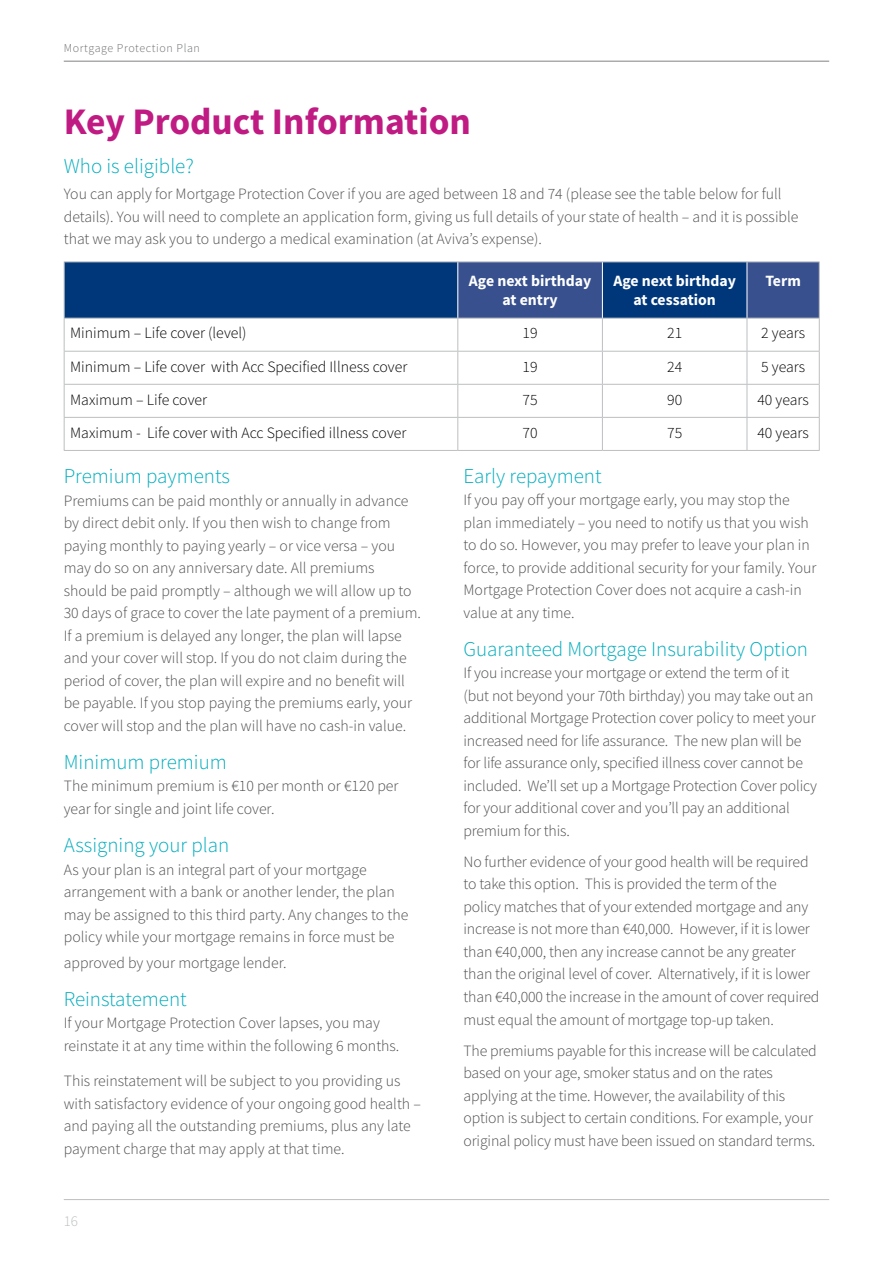
<style>
.page{position:relative;width:893px;height:1263px;background:#fff}
.page>*{position:absolute;margin:0;border:0;box-sizing:border-box;transform-origin:0 0}
.t1{font:700 37.5px "Source Sans Pro";color:#c01b83}
.t2{font:300 21px "Source Sans Pro";color:#00adbd}
.t3{font:300 15.75px/22.5px "Source Sans Pro";color:#4d4d4f}
.t4{font:300 15.75px "Source Sans Pro";color:#000}
.t5{font:700 15.75px/18.9px "Source Sans Pro";color:#fff;text-align:center}
.t6{font:300 15px "Source Sans Pro";color:#bcbec0}
.t7{font:300 12px "Source Sans Pro";letter-spacing:.05em;color:#6d6e71}
</style>
<div class="page">
<hr style="left:64px;top:1199px;width:765px;height:1px;background:#bcbec0">
<hr style="left:64px;top:61px;width:765px;height:1px;background:#808285">
<svg style="left:65px;top:262px;width:754px;height:56px;background:#124081"></svg>
<hr style="left:64px;top:261px;width:394px;height:1px;background:#bcbec0">
<hr style="left:64px;top:262px;width:1px;height:56px;background:#bcbec0">
<hr style="left:458px;top:261px;width:144px;height:1px;background:#bcbec0">
<hr style="left:602px;top:261px;width:145px;height:1px;background:#bcbec0">
<hr style="left:747px;top:261px;width:73px;height:1px;background:#bcbec0">
<hr style="left:819px;top:262px;width:1px;height:56px;background:#bcbec0">
<hr style="left:64px;top:318px;width:394px;height:1px;background:#bcbec0">
<hr style="left:64px;top:318px;width:1px;height:33px;background:#bcbec0">
<hr style="left:458px;top:318px;width:144px;height:1px;background:#bcbec0">
<hr style="left:457px;top:318px;width:1px;height:33px;background:#bcbec0">
<hr style="left:602px;top:318px;width:145px;height:1px;background:#bcbec0">
<hr style="left:602px;top:318px;width:1px;height:33px;background:#bcbec0">
<hr style="left:747px;top:318px;width:73px;height:1px;background:#bcbec0">
<hr style="left:747px;top:318px;width:1px;height:33px;background:#bcbec0">
<hr style="left:819px;top:318px;width:1px;height:33px;background:#bcbec0">
<hr style="left:64px;top:351px;width:394px;height:1px;background:#bcbec0">
<hr style="left:64px;top:352px;width:1px;height:32px;background:#bcbec0">
<hr style="left:458px;top:351px;width:144px;height:1px;background:#bcbec0">
<hr style="left:457px;top:352px;width:1px;height:32px;background:#bcbec0">
<hr style="left:602px;top:351px;width:145px;height:1px;background:#bcbec0">
<hr style="left:602px;top:352px;width:1px;height:32px;background:#bcbec0">
<hr style="left:747px;top:351px;width:73px;height:1px;background:#bcbec0">
<hr style="left:747px;top:352px;width:1px;height:32px;background:#bcbec0">
<hr style="left:819px;top:352px;width:1px;height:32px;background:#bcbec0">
<hr style="left:64px;top:384px;width:394px;height:1px;background:#bcbec0">
<hr style="left:64px;top:385px;width:1px;height:32px;background:#bcbec0">
<hr style="left:458px;top:384px;width:144px;height:1px;background:#bcbec0">
<hr style="left:457px;top:385px;width:1px;height:32px;background:#bcbec0">
<hr style="left:602px;top:384px;width:145px;height:1px;background:#bcbec0">
<hr style="left:602px;top:385px;width:1px;height:32px;background:#bcbec0">
<hr style="left:747px;top:384px;width:73px;height:1px;background:#bcbec0">
<hr style="left:747px;top:385px;width:1px;height:32px;background:#bcbec0">
<hr style="left:819px;top:385px;width:1px;height:32px;background:#bcbec0">
<hr style="left:64px;top:417px;width:394px;height:1px;background:#bcbec0">
<hr style="left:64px;top:418px;width:1px;height:32px;background:#bcbec0">
<hr style="left:458px;top:417px;width:144px;height:1px;background:#bcbec0">
<hr style="left:457px;top:418px;width:1px;height:32px;background:#bcbec0">
<hr style="left:602px;top:417px;width:145px;height:1px;background:#bcbec0">
<hr style="left:602px;top:418px;width:1px;height:32px;background:#bcbec0">
<hr style="left:747px;top:417px;width:73px;height:1px;background:#bcbec0">
<hr style="left:747px;top:418px;width:1px;height:32px;background:#bcbec0">
<hr style="left:819px;top:418px;width:1px;height:32px;background:#bcbec0">
<hr style="left:64px;top:450px;width:394px;height:1px;background:#bcbec0">
<hr style="left:458px;top:450px;width:144px;height:1px;background:#bcbec0">
<hr style="left:602px;top:450px;width:145px;height:1px;background:#bcbec0">
<hr style="left:747px;top:450px;width:73px;height:1px;background:#bcbec0">
<hr style="left:457px;top:262px;width:1px;height:56px;background:#fff">
<hr style="left:602px;top:262px;width:1px;height:56px;background:#fff">
<hr style="left:747px;top:262px;width:1px;height:56px;background:#fff">
<p class="t7" style="left:64px;top:40px;width:138px">Mortgage Protection Plan</p>
<h1 class="t1" style="left:64px;top:97px;width:409px">Key Product Information</h1>
<h2 class="t2" style="left:64px;top:153px;width:132px">Who is eligible?</h2>
<p class="t3" style="left:64px;top:183px;width:736px">You can apply for Mortgage Protection Cover if you are aged between 18 and 74 (please see the table below for full details). You will need to complete an application form, giving us full details of your state of health – and it is possible that we may ask you to undergo a medical examination (at Aviva’s expense).</p>
<p class="t5" style="left:469px;top:272px;width:124px">Age next birthday at entry</p>
<p class="t5" style="left:613px;top:272px;width:124px">Age next birthday at cessation</p>
<p class="t5" style="left:765px;top:272px;width:37px">Term</p>
<p class="t4" style="left:70px;top:324px;width:178px">Minimum – Life cover (level)</p>
<p class="t4" style="left:523px;top:324px;width:17px">19</p>
<p class="t4" style="left:667px;top:324px;width:17px">21</p>
<p class="t4" style="left:761px;top:324px;width:46px">2 years</p>
<p class="t4" style="left:70px;top:357px;width:339px">Minimum – Life cover with Acc Specified Illness cover</p>
<p class="t4" style="left:523px;top:357px;width:17px">19</p>
<p class="t4" style="left:667px;top:357px;width:17px">24</p>
<p class="t4" style="left:761px;top:357px;width:46px">5 years</p>
<p class="t4" style="left:70px;top:390px;width:139px">Maximum – Life cover</p>
<p class="t4" style="left:523px;top:390px;width:17px">75</p>
<p class="t4" style="left:667px;top:390px;width:17px">90</p>
<p class="t4" style="left:757px;top:390px;width:53px">40 years</p>
<p class="t4" style="left:70px;top:423px;width:338px">Maximum - Life cover with Acc Specified illness cover</p>
<p class="t4" style="left:523px;top:423px;width:17px">70</p>
<p class="t4" style="left:667px;top:423px;width:17px">75</p>
<p class="t4" style="left:757px;top:423px;width:53px">40 years</p>
<h2 class="t2" style="left:64px;top:463px;width:168px">Premium payments</h2>
<p class="t3" style="left:64px;top:489px;width:359px">Premiums can be paid monthly or annually in advance by direct debit only. If you then wish to change from paying monthly to paying yearly – or vice versa – you may do so on any anniversary date. All premiums should be paid promptly – although we will allow up to 30 days of grace to cover the late payment of a premium.<br>If a premium is delayed any longer, the plan will lapse and your cover will stop. If you do not claim during the period of cover, the plan will expire and no benefit will be payable. If you stop paying the premiums early, your cover will stop and the plan will have no cash-in value.</p>
<h2 class="t2" style="left:64px;top:749px;width:165px">Minimum premium</h2>
<p class="t3" style="left:64px;top:775px;width:336px">The minimum premium is €10 per month or €120 per year for single and joint life cover.</p>
<h2 class="t2" style="left:64px;top:832px;width:167px">Assigning your plan</h2>
<p class="t3" style="left:64px;top:858px;width:346px">As your plan is an integral part of your mortgage arrangement with a bank or another lender, the plan may be assigned to this third party. Any changes to the policy while your mortgage remains in force must be</p>
<p class="t3" style="left:64px;top:951px;width:224px">approved by your mortgage lender.</p>
<h2 class="t2" style="left:64px;top:986px;width:124px">Reinstatement</h2>
<p class="t3" style="left:64px;top:1012px;width:337px">If your Mortgage Protection Cover lapses, you may reinstate it at any time within the following 6 months.</p>
<p class="t3" style="left:64px;top:1070px;width:359px">This reinstatement will be subject to you providing us with satisfactory evidence of your ongoing good health – and paying all the outstanding premiums, plus any late payment charge that may apply at that time.</p>
<h2 class="t2" style="left:463px;top:463px;width:140px">Early repayment</h2>
<p class="t3" style="left:463px;top:489px;width:354px">If you pay off your mortgage early, you may stop the plan immediately – you need to notify us that you wish to do so. However, you may prefer to leave your plan in force, to provide additional security for your family. Your Mortgage Protection Cover does not acquire a cash-in value at any time.</p>
<h2 class="t2" style="left:463px;top:636px;width:346px">Guaranteed Mortgage Insurability Option</h2>
<p class="t3" style="left:463px;top:662px;width:355px">If you increase your mortgage or extend the term of it (but not beyond your 70th birthday) you may take out an additional Mortgage Protection cover policy to meet your increased need for life assurance. The new plan will be for life assurance only, specified illness cover cannot be included. We’ll set up a Mortgage Protection Cover policy for your additional cover and you’ll pay an additional premium for this.</p>
<p class="t3" style="left:463px;top:850px;width:357px">No further evidence of your good health will be required to take this option. This is provided the term of the<br>policy matches that of your extended mortgage and any increase is not more than €40,000. However, if it is lower than €40,000, then any increase cannot be any greater than the original level of cover. Alternatively, if it is lower than €40,000 the increase in the amount of cover required must equal the amount of mortgage top-up taken.</p>
<p class="t3" style="left:463px;top:1039px;width:355px">The premiums payable for this increase will be calculated based on your age, smoker status and on the rates applying at the time. However, the availability of this option is subject to certain conditions. For example, your original policy must have been issued on standard terms.</p>
<p class="t6" style="left:64px;top:1212px;width:16px">16</p>
</div>
